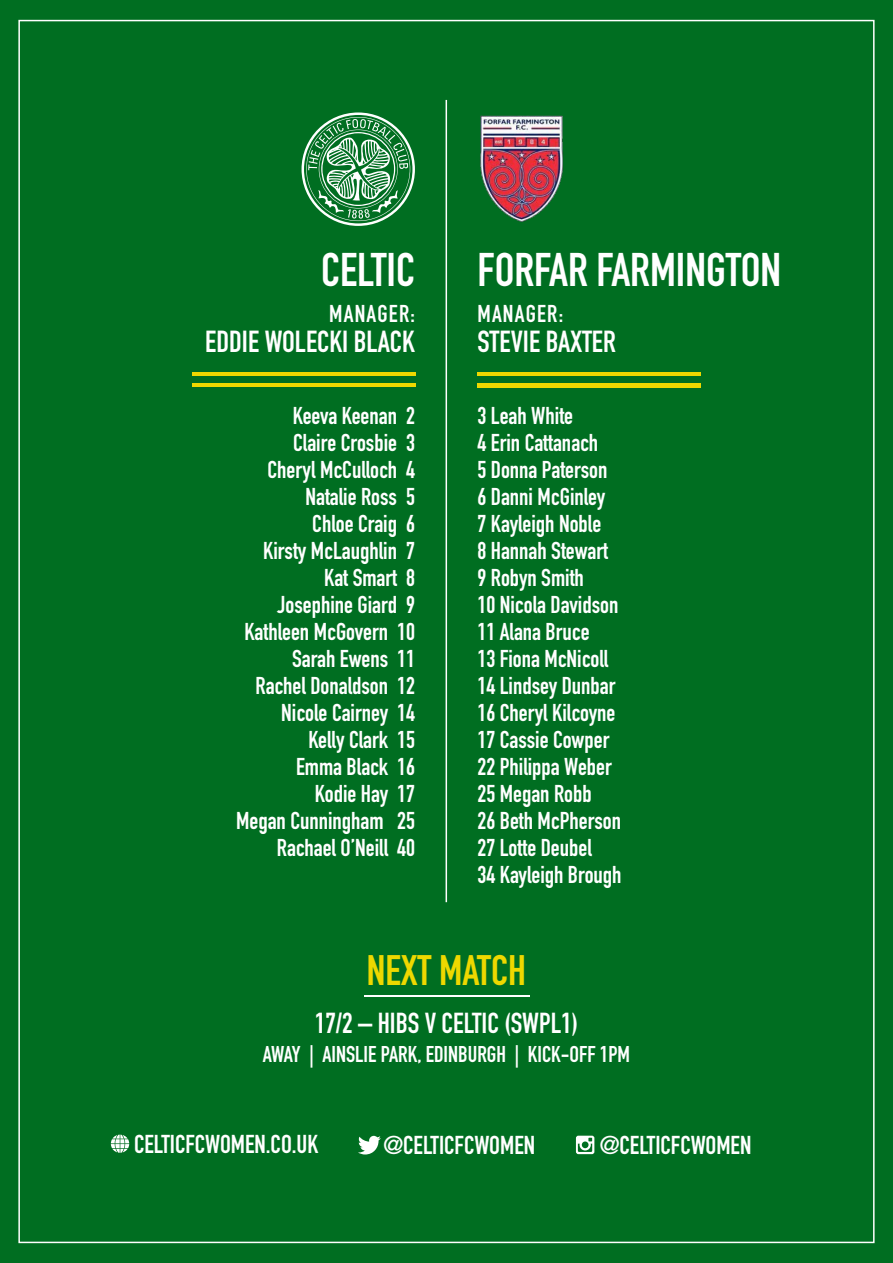
<style>
.page{position:relative;width:893px;height:1263px;background:#006e21}
.page>*{position:absolute;margin:0;border:0;box-sizing:border-box;transform-origin:0 0}
.t1{font:700 46.5px "DIN Condensed";color:#fff}
.t2{font:700 42px "DIN Condensed";color:#eed800}
.t3{font:700 30px "DIN Condensed";color:#fff}
.t4{font:700 28.5px "DIN Condensed";color:#fff}
.t5{font:700 25.5px "DIN Condensed";color:#fff}
.t6{font:700 24px/27px "DIN Condensed";color:#fff;text-align:right}
.t7{font:700 24px "DIN Condensed";letter-spacing:.05em;color:#fff}
.t8{font:700 22.5px "DIN Condensed";color:#fff}
</style>
<div class="page">
<svg style="left:302px;top:112px;width:113px;height:114px"></svg>
<hr style="left:192px;top:384px;width:223px;height:3px;background:#eed800">
<hr style="left:192px;top:372px;width:223px;height:4px;background:#eed800">
<hr style="left:477px;top:384px;width:224px;height:4px;background:#eed800">
<hr style="left:477px;top:372px;width:224px;height:4px;background:#eed800">
<img style="left:480px;top:115px;width:83px;height:107px">
<hr style="left:446px;top:100px;width:1px;height:802px;background:#fff">
<hr style="left:364px;top:996px;width:165px;height:1px;background:#fff">
<svg style="left:358px;top:1136px;width:23px;height:18px"></svg>
<svg style="left:576px;top:1136px;width:18px;height:18px"></svg>
<svg style="left:111px;top:1134px;width:18px;height:19px"></svg>
<h1 class="t1" style="left:321px;top:239px;width:95px">CELTIC</h1>
<p class="t7" style="left:329px;top:298px;width:87px">MANAGER:</p>
<p class="t3" style="left:205px;top:321px;width:211px">EDDIE WOLECKI BLACK</p>
<p class="t6" style="left:236px;top:402px;width:180px">Keeva Keenan 2<br>Claire Crosbie 3<br>Cheryl McCulloch 4<br>Natalie Ross 5<br>Chloe Craig 6<br>Kirsty McLaughlin 7<br>Kat Smart 8<br>Josephine Giard 9<br>Kathleen McGovern 10<br>Sarah Ewens 11<br>Rachel Donaldson 12<br>Nicole Cairney 14<br>Kelly Clark 15<br>Emma Black 16<br>Kodie Hay 17<br>Megan Cunningham 25<br>Rachael O’Neill 40</p>
<h1 class="t1" style="left:477px;top:239px;width:305px">FORFAR FARMINGTON</h1>
<p class="t7" style="left:477px;top:298px;width:87px">MANAGER:</p>
<p class="t3" style="left:477px;top:321px;width:140px">STEVIE BAXTER</p>
<p class="t6" style="left:477px;top:402px;width:146px;text-align:left">3 Leah White<br>4 Erin Cattanach<br>5 Donna Paterson<br>6 Danni McGinley<br>7 Kayleigh Noble<br>8 Hannah Stewart<br>9 Robyn Smith<br>10 Nicola Davidson<br>11 Alana Bruce<br>13 Fiona McNicoll<br>14 Lindsey Dunbar<br>16 Cheryl Kilcoyne<br>17 Cassie Cowper<br>22 Philippa Weber<br>25 Megan Robb<br>26 Beth McPherson<br>27 Lotte Deubel<br>34 Kayleigh Brough</p>
<h2 class="t2" style="left:367px;top:942px;width:161px">NEXT MATCH</h2>
<p class="t4" style="left:315px;top:1004px;width:265px">17/2 – HIBS V CELTIC (SWPL1)</p>
<p class="t8" style="left:263px;top:1039px;width:368px">AWAY | AINSLIE PARK, EDINBURGH | KICK-OFF 1PM</p>
<p class="t5" style="left:134px;top:1127px;width:186px">CELTICFCWOMEN.CO.UK</p>
<p class="t5" style="left:383px;top:1128px;width:154px">@CELTICFCWOMEN</p>
<p class="t5" style="left:599px;top:1128px;width:154px">@CELTICFCWOMEN</p>
</div>
